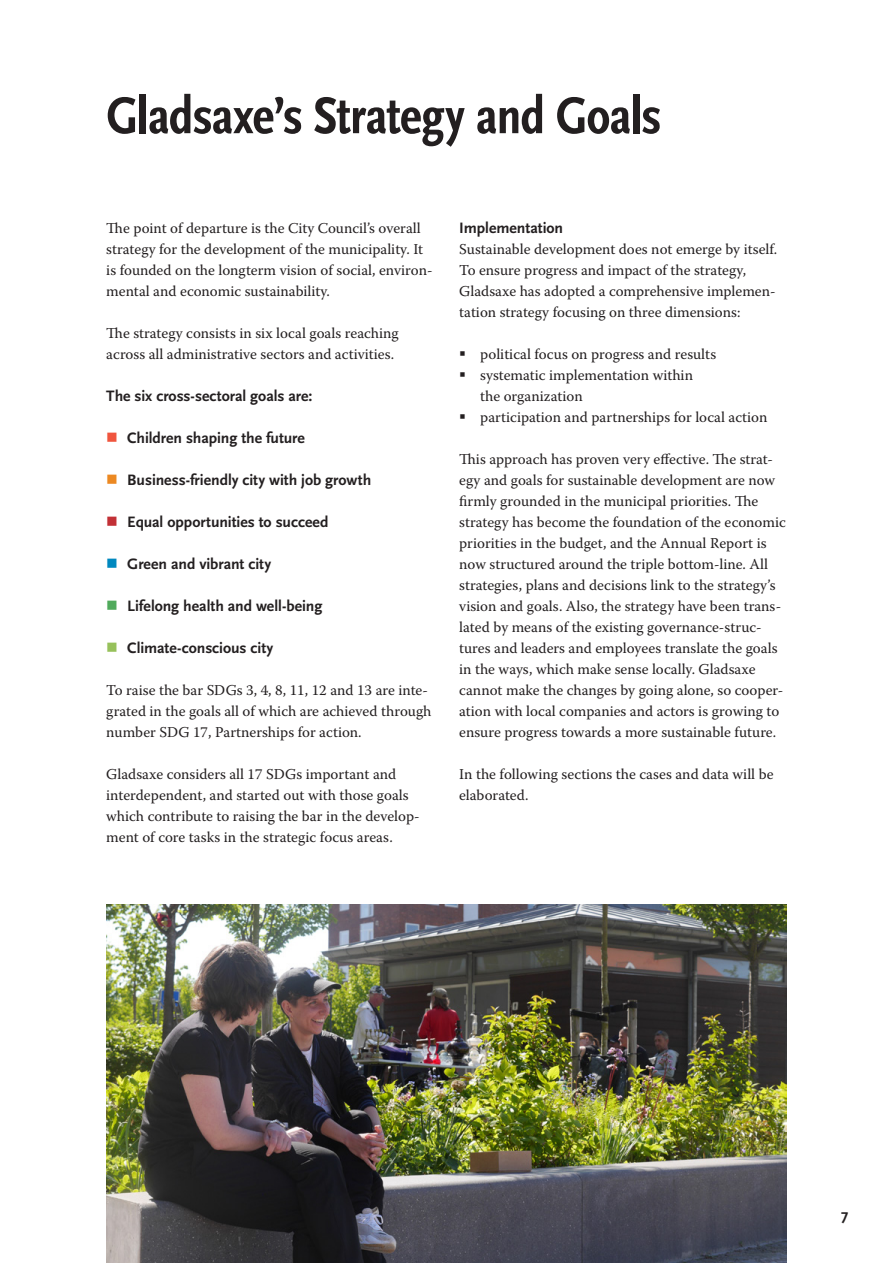
<style>
.page{position:relative;width:893px;height:1263px;background:#fff}
.page>*{position:absolute;margin:0;border:0;box-sizing:border-box;transform-origin:0 0}
.t1{font:700 condensed 54px "Scala Sans Pro";letter-spacing:-.015em;color:#231f20}
.t2{font:700 15.75px "Scala Sans Pro";letter-spacing:-.005em;color:#231f20}
.t3{font:15px/21px "Warnock Pro";color:#231f20}
.s1{color:#f0553e}
.s2{color:#ec8922}
.s3{color:#c23036}
.s4{color:#0088bf}
.s5{color:#50aa5c}
.s6{color:#97c15b}
</style>
<div class="page">
<img style="left:106px;top:905px;width:681px;height:358px">
<h1 class="t1" style="left:106px;top:85px;width:556px">Gladsaxe’s Strategy and Goals</h1>
<p class="t3" style="left:106px;top:217px;width:328px">The point of departure is the City Council’s overall strategy for the development of the municipality. It is founded on the longterm vision of social, environ&shy;mental and economic sustainability.</p>
<p class="t3" style="left:106px;top:322px;width:294px">The strategy consists in six local goals reaching across all administrative sectors and activities.</p>
<h2 class="t2" style="left:106px;top:386px;width:208px">The six cross-sectoral goals are:</h2>
<p class="t2" style="left:106px;top:428px;width:200px"><span class="s1">■</span> Children shaping the future</p>
<p class="t2" style="left:106px;top:470px;width:266px"><span class="s2">■</span> Business-friendly city with job growth</p>
<p class="t2" style="left:106px;top:512px;width:224px"><span class="s3">■</span> Equal opportunities to succeed</p>
<p class="t2" style="left:106px;top:554px;width:166px"><span class="s4">■</span> Green and vibrant city</p>
<p class="t2" style="left:106px;top:596px;width:218px"><span class="s5">■</span> Lifelong health and well-being</p>
<p class="t2" style="left:106px;top:638px;width:169px"><span class="s6">■</span> Climate-conscious city</p>
<p class="t3" style="left:106px;top:679px;width:327px">To raise the bar SDGs 3, 4, 8, 11, 12 and 13 are inte&shy;grated in the goals all of which are achieved through number SDG 17, Partnerships for action.</p>
<p class="t3" style="left:106px;top:763px;width:315px">Gladsaxe considers all 17 SDGs important and interdependent, and started out with those goals which contribute to raising the bar in the develop&shy;ment of core tasks in the strategic focus areas.</p>
<h2 class="t2" style="left:459px;top:218px;width:105px">Implementation</h2>
<p class="t3" style="left:459px;top:238px;width:320px">Sustainable development does not emerge by itself.<br>To ensure progress and impact of the strategy, Gladsaxe has adopted a comprehensive implemen&shy;tation strategy focusing on three dimensions:</p>
<p class="t3" style="left:459px;top:343px;width:258px">■ political focus on progress and results</p>
<p class="t3" style="left:480px;top:364px;width:214px;text-indent:-21px">■ systematic implementation within the organization</p>
<p class="t3" style="left:459px;top:406px;width:310px">■ participation and partnerships for local action</p>
<p class="t3" style="left:459px;top:448px;width:328px">This approach has proven very effective. The strat&shy;egy and goals for sustainable development are now firmly grounded in the municipal priorities. The strategy has become the foundation of the economic priorities in the budget, and the Annual Report is now structured around the triple bottom-line. All strategies, plans and decisions link to the strategy’s vision and goals. Also, the strategy have been trans&shy;lated by means of the existing governance-struc&shy;tures and leaders and employees translate the goals in the ways, which make sense locally. Gladsaxe cannot make the changes by going alone, so cooper&shy;ation with local companies and actors is growing to ensure progress towards a more sustainable future.</p>
<p class="t3" style="left:459px;top:763px;width:316px">In the following sections the cases and data will be elaborated.</p>
<p class="t2" style="left:841px;top:1206px;width:9px">7</p>
</div>
